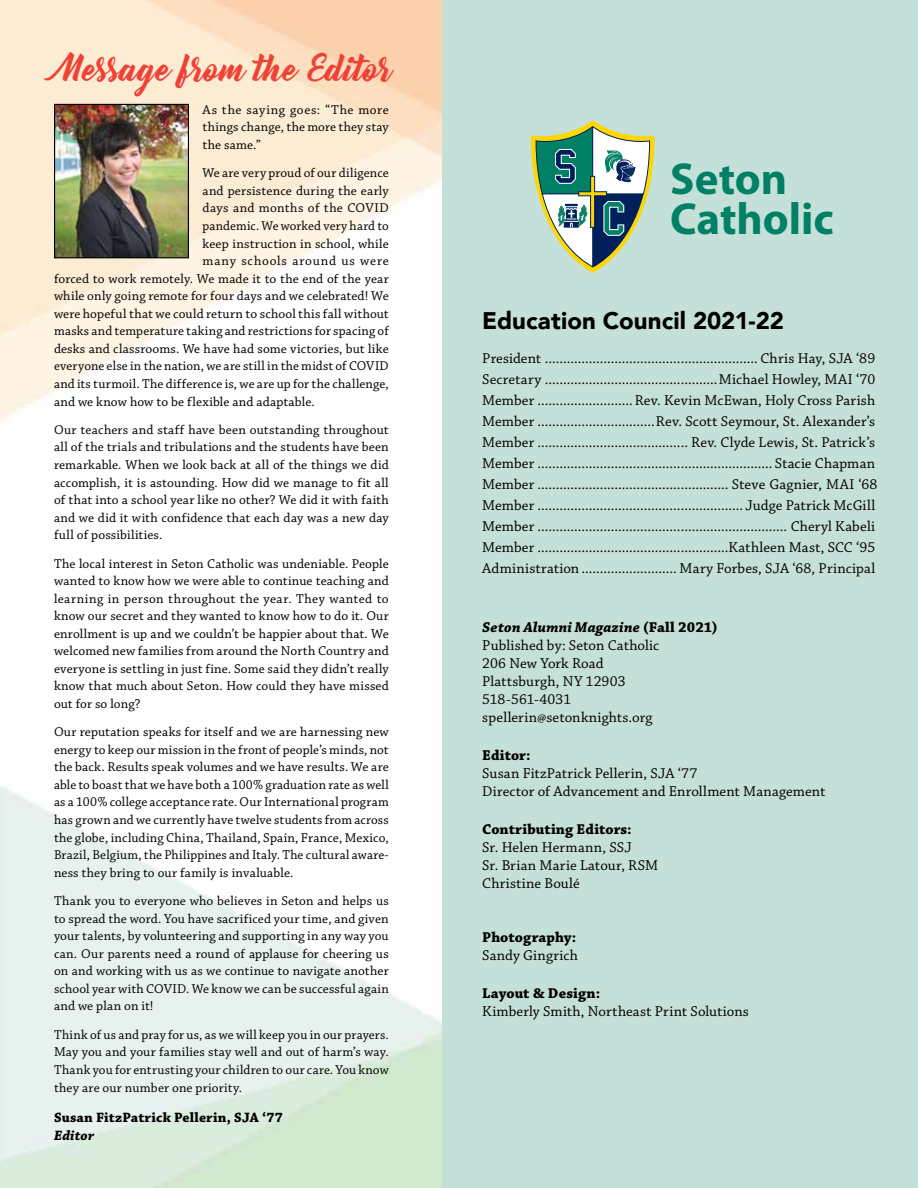
<style>
.page{position:relative;width:918px;height:1188px;background:#fff}
.page>*{position:absolute;margin:0;border:0;box-sizing:border-box;transform-origin:0 0}
.t1{font:700 45px/40.5px "Myriad Pro";color:#008065}
.t2{font:33px "Bernadette";color:#ef4135}
.t3{font:900 24px "Avenir";color:#000}
.t4{font:15px/21px "Chaparral Pro";letter-spacing:.01em;color:#000}
.t5{font:700 15px "Chaparral Pro";letter-spacing:.005em;color:#000}
.t6{font:700 14.25px "Chaparral Pro";letter-spacing:.01em;color:#000}
.t7{font:italic 700 14.25px "Chaparral Pro";letter-spacing:.01em;color:#000}
.t8{font:13.5px/17.5px "Chaparral Pro";letter-spacing:.01em;color:#000;text-align:justify}
.t9{font:13.5px "Chaparral Pro";letter-spacing:.06em;color:#000}
.s1{font-weight:700;font-style:italic}
.s2{font-weight:700}
</style>
<div class="page">
<div style="left:443px;top:0;width:475px;height:1188px;background:#c5e0d8"></div>
<img style="left:56px;top:106px;width:131px;height:150px">
<div style="left:54px;top:104px;width:135px;height:154px;border:1px solid #000"></div>
<svg style="left:531px;top:120px;width:124px;height:153px"></svg>
<h2 class="t2" style="left:54px;top:42px;width:341px">Message from the Editor</h2>
<p class="t8" style="left:202px;top:101px;width:188px">As the saying goes: “The more things change, the more they stay the same.”</p>
<p class="t8" style="left:202px;top:165px;width:188px">We are very proud of our diligence</p>
<p class="t8" style="left:202px;top:182px;width:188px">and persistence during the early</p>
<p class="t8" style="left:202px;top:200px;width:188px">days and months of the COVID</p>
<p class="t8" style="left:202px;top:217px;width:188px">pandemic. We worked very hard to</p>
<p class="t8" style="left:202px;top:235px;width:188px">keep instruction in school, while</p>
<p class="t9" style="left:202px;top:253px;width:188px">many schools around us were</p>
<p class="t8" style="left:54px;top:270px;width:336px">forced to work remotely. We made it to the end of the year</p>
<p class="t8" style="left:54px;top:288px;width:336px">while only going remote for four days and we celebrated! We</p>
<p class="t8" style="left:54px;top:305px;width:336px">were hopeful that we could return to school this fall without</p>
<p class="t8" style="left:54px;top:323px;width:336px">masks and temperature taking and restrictions for spacing of</p>
<p class="t8" style="left:54px;top:340px;width:336px">desks and classrooms. We have had some victories, but like</p>
<p class="t8" style="left:54px;top:358px;width:336px">everyone else in the nation, we are still in the midst of COVID</p>
<p class="t8" style="left:54px;top:375px;width:336px">and its turmoil. The difference is, we are up for the challenge,</p>
<p class="t8" style="left:54px;top:393px;width:262px">and we know how to be flexible and adaptable.</p>
<p class="t8" style="left:54px;top:421px;width:336px">Our teachers and staff have been outstanding throughout all of the trials and tribulations and the students have been remarkable. When we look back at all of the things we did accomplish, it is astounding. How did we manage to fit all of that into a school year like no other? We did it with faith and we did it with confidence that each day was a new day full of possibilities.</p>
<p class="t8" style="left:54px;top:555px;width:336px">The local interest in Seton Catholic was undeniable. People wanted to know how we were able to continue teaching and learning in person throughout the year. They wanted to know our secret and they wanted to know how to do it. Our enrollment is up and we couldn’t be happier about that. We welcomed new families from around the North Country and everyone is settling in just fine. Some said they didn’t really know that much about Seton. How could they have missed out for so long?</p>
<p class="t8" style="left:54px;top:724px;width:336px">Our reputation speaks for itself and we are harnessing new energy to keep our mission in the front of people’s minds, not the back. Results speak volumes and we have results. We are able to boast that we have both a 100% graduation rate as well as a 100% college acceptance rate. Our International program has grown and we currently have twelve students from across the globe, including China, Thailand, Spain, France, Mexico, Brazil, Belgium, the Philippines and Italy. The cultural aware&shy;ness they bring to our family is invaluable.</p>
<p class="t8" style="left:54px;top:892px;width:336px">Thank you to everyone who believes in Seton and helps us to spread the word. You have sacrificed your time, and given your talents, by volunteering and supporting in any way you can. Our parents need a round of applause for cheering us on and working with us as we continue to navigate another school year with COVID. We know we can be successful again and we plan on it!</p>
<p class="t8" style="left:54px;top:1026px;width:336px">Think of us and pray for us, as we will keep you in our prayers.<br>May you and your families stay well and out of harm’s way.<br>Thank you for entrusting your children to our care. You know they are our number one priority.</p>
<p class="t6" style="left:54px;top:1109px;width:230px">Susan FitzPatrick Pellerin, SJA ‘77</p>
<p class="t7" style="left:54px;top:1127px;width:42px">Editor</p>
<h1 class="t1" style="left:670px;top:157px;width:165px">Seton<br>Catholic</h1>
<h3 class="t3" style="left:482px;top:300px;width:303px">Education Council 2021-22</h3>
<p class="t4" style="left:482px;top:348px;width:397px">President .......................................................... Chris Hay, SJA ‘89<br>Secretary ...............................................Michael Howley, MAI ‘70<br>Member ..........................Rev. Kevin McEwan, Holy Cross Parish Member ................................Rev. Scott Seymour, St. Alexander’s Member ......................................... Rev. Clyde Lewis, St. Patrick’s Member ................................................................ Stacie Chapman Member .................................................... Steve Gagnier, MAI ‘68<br>Member ........................................................ Judge Patrick McGill Member .................................................................... Cheryl Kabeli Member ....................................................Kathleen Mast, SCC ‘95<br>Administration .......................... Mary Forbes, SJA ‘68, Principal</p>
<p class="t4" style="left:482px;top:618px;width:237px;line-height:18px"><span class="s1">Seton Alumni Magazine</span> <span class="s2">(Fall 2021)<br></span>Published by: Seton Catholic<br>206 New York Road<br>Plattsburgh, NY 12903<br>518-561-4031 spellerin@setonknights.org</p>
<p class="t5" style="left:482px;top:746px;width:50px">Editor:</p>
<p class="t4" style="left:482px;top:765px;width:345px;line-height:18px">Susan FitzPatrick Pellerin, SJA ‘77<br>Director of Advancement and Enrollment Management</p>
<p class="t5" style="left:482px;top:820px;width:151px">Contributing Editors:</p>
<p class="t4" style="left:482px;top:839px;width:178px;line-height:18px">Sr. Helen Hermann, SSJ<br>Sr. Brian Marie Latour, RSM<br>Christine Boulé</p>
<p class="t5" style="left:482px;top:928px;width:96px">Photography:</p>
<p class="t4" style="left:482px;top:945px;width:97px">Sandy Gingrich</p>
<p class="t5" style="left:482px;top:985px;width:119px">Layout &amp; Design:</p>
<p class="t4" style="left:482px;top:1002px;width:268px">Kimberly Smith, Northeast Print Solutions</p>
</div>
